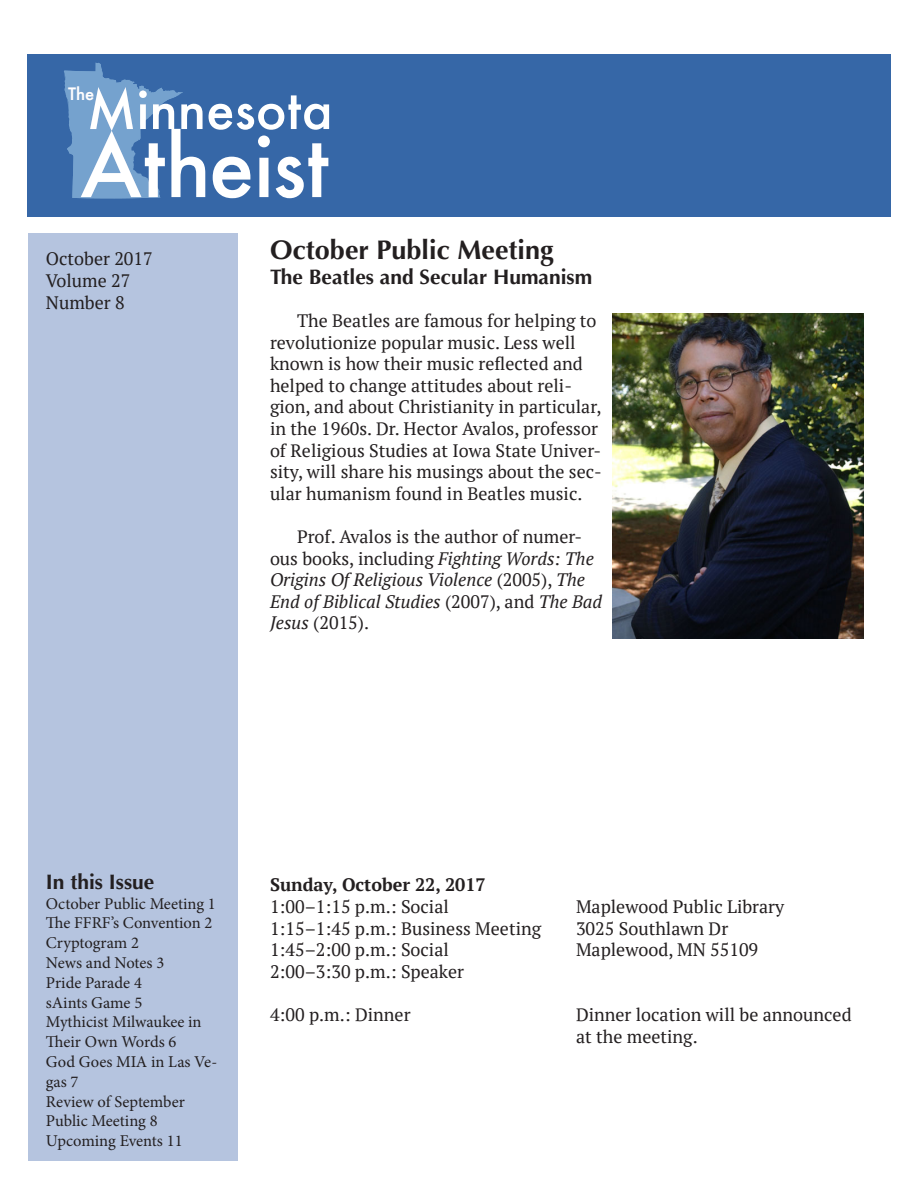
<style>
.page{position:relative;width:918px;height:1188px;background:#fff}
.page>*{position:absolute;margin:0;border:0;box-sizing:border-box;transform-origin:0 0}
.t1{font:500 82.8px "Futura";letter-spacing:-.005em;color:#fff}
.t2{font:500 51.75px "Futura";color:#fff}
.t3{font:700 27px "Optima";color:#231f20}
.Subtitle{font:700 21px "Optima";color:#231f20}
.t4{font:18px/21.6px "PT Serif";color:#231f20}
.t5{font:italic 18px/21.6px "PT Serif";color:#231f20}
.t6{font:700 18px "PT Serif";color:#231f20}
.TOC_body_text{font:16.5px/19.8px "Minion Pro";color:#231f20}
.t7{font:500 16.5px "Futura";color:#fff}
.s1{font-style:normal}
</style>
<div class="page">
<div style="left:28px;top:234px;width:210px;height:927px;background:#b5c4df"></div>
<div style="left:27px;top:54px;width:864px;height:162px;background:#3667a7"></div>
<svg style="left:64px;top:62px;width:119px;height:136px"></svg>
<img style="left:612px;top:313px;width:252px;height:326px">
<p class="t7" style="left:68px;top:82px;width:28px">The</p>
<p class="t2" style="left:87px;top:74px;width:247px">Minnesota</p>
<p class="t1" style="left:80px;top:110px;width:250px">Atheist</p>
<p class="t4" style="left:46px;top:248px;width:108px">October 2017</p>
<p class="t4" style="left:46px;top:270px;width:86px">Volume 27</p>
<p class="t4" style="left:46px;top:291px;width:80px">Number 8</p>
<p class="t3" style="left:270px;top:234px;width:285px">October Public Meeting</p>
<p class="Subtitle" style="left:270px;top:264px;width:324px">The Beatles and Secular Humanism</p>
<p class="t4" style="left:270px;top:310px;width:333px;text-indent:27px">The Beatles are famous for helping to revolutionize popular music. Less well known is how their music reflected and helped to change attitudes about reli&shy;gion, and about Christianity in particular, in the 1960s. Dr. Hector Avalos, professor of Religious Studies at Iowa State Univer&shy;sity, will share his musings about the sec&shy;ular humanism found in Beatles music.</p>
<p class="t5" style="left:270px;top:526px;width:334px;text-indent:27px"><span class="s1">Prof. Avalos is the author of numer&shy;ous books, including</span> Fighting Words: The Origins Of Religious Violence <span class="s1">(2005),</span> The End of Biblical Studies <span class="s1">(2007), and</span> The Bad Jesus <span class="s1">(2015).</span></p>
<p class="Subtitle" style="left:46px;top:869px;width:110px">In this Issue</p>
<p class="TOC_body_text" style="left:46px;top:894px;width:171px">October Public Meeting 1</p>
<p class="TOC_body_text" style="left:46px;top:913px;width:168px">The FFRF’s Convention 2</p>
<p class="TOC_body_text" style="left:46px;top:933px;width:95px">Cryptogram 2</p>
<p class="TOC_body_text" style="left:46px;top:953px;width:120px">News and Notes 3</p>
<p class="TOC_body_text" style="left:46px;top:973px;width:98px">Pride Parade 4</p>
<p class="TOC_body_text" style="left:46px;top:993px;width:98px">sAints Game 5</p>
<p class="TOC_body_text" style="left:46px;top:1012px;width:157px">Mythicist Milwaukee in<br>Their Own Words 6</p>
<p class="TOC_body_text" style="left:46px;top:1052px;width:173px">God Goes MIA in Las Ve&shy;gas 7</p>
<p class="TOC_body_text" style="left:46px;top:1092px;width:141px">Review of September<br>Public Meeting 8</p>
<p class="TOC_body_text" style="left:46px;top:1131px;width:138px">Upcoming Events 11</p>
<p class="t6" style="left:270px;top:873px;width:217px">Sunday, October 22, 2017</p>
<p class="t4" style="left:270px;top:896px;width:180px">1:00–1:15 p.m.: Social</p>
<p class="t4" style="left:270px;top:917px;width:273px">1:15–1:45 p.m.: Business Meeting<br>1:45–2:00 p.m.: Social</p>
<p class="t4" style="left:270px;top:960px;width:196px">2:00–3:30 p.m.: Speaker</p>
<p class="t4" style="left:270px;top:1004px;width:142px">4:00 p.m.: Dinner</p>
<p class="t4" style="left:576px;top:896px;width:210px">Maplewood Public Library</p>
<p class="t4" style="left:576px;top:917px;width:154px">3025 Southlawn Dr</p>
<p class="t4" style="left:576px;top:939px;width:184px">Maplewood, MN 55109</p>
<p class="t4" style="left:576px;top:1004px;width:277px">Dinner location will be announced at the meeting.</p>
</div>
